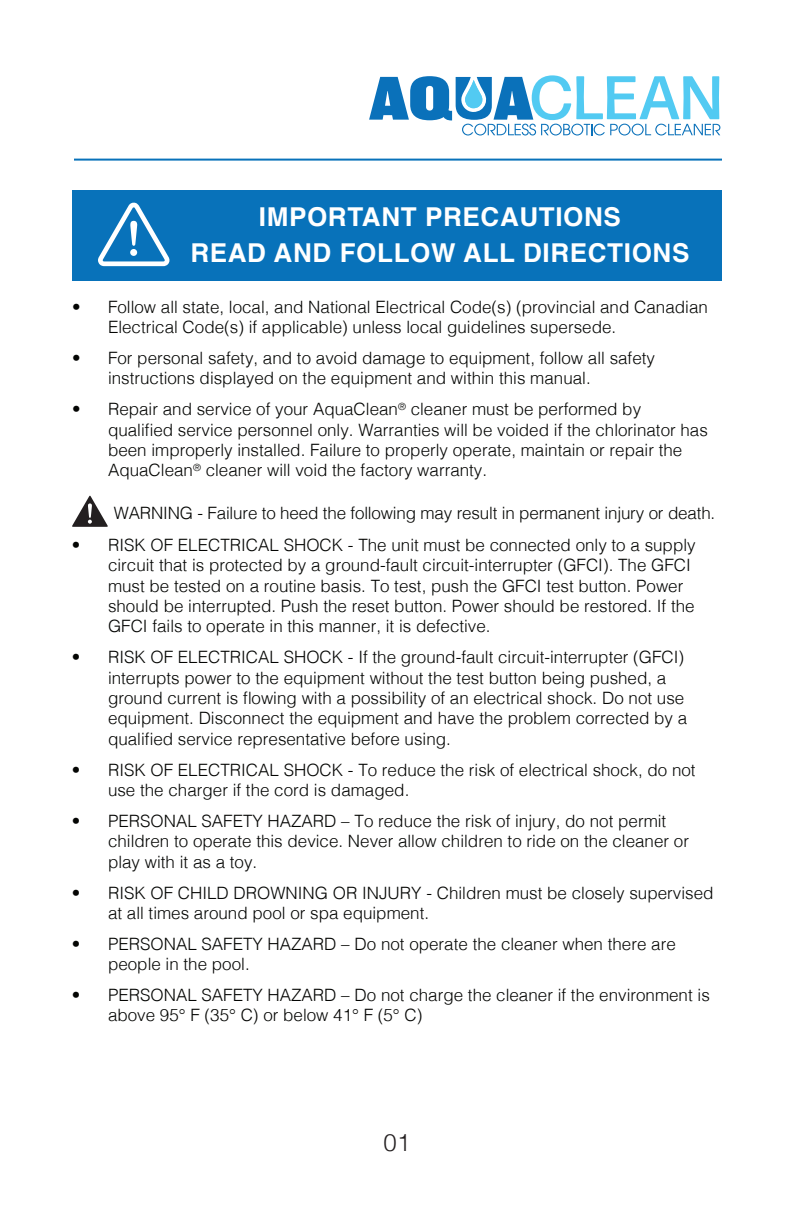
<style>
.page{position:relative;width:792px;height:1224px;background:#fff}
.page>*{position:absolute;margin:0;border:0;box-sizing:border-box;transform-origin:0 0}
.t1{font:700 26px/36px "Helvetica";letter-spacing:.025em;color:#fff;text-align:center}
.t2{font:300 24px "Helvetica";color:#231f20}
.t3{font:300 17px/20.4px "Helvetica";color:#040503}
</style>
<div class="page">
<svg style="left:369px;top:75px;width:351px;height:61px"></svg>
<hr style="left:74px;top:159px;width:648px;height:2px;background:#0872ba">
<div style="left:72px;top:190px;width:650px;height:91px;background:#0872ba"></div>
<svg style="left:98px;top:202px;width:72px;height:64px"></svg>
<div style="left:130px;top:249px;width:7px;height:7px;background:#fff;border-radius:50%"></div>
<svg style="left:72px;top:496px;width:36px;height:31px"></svg>
<h1 class="t1" style="left:190px;top:202px;width:500px">IMPORTANT PRECAUTIONS<br>READ AND FOLLOW ALL DIRECTIONS</h1>
<p class="t3" style="left:108px;top:295px;width:601px;text-indent:-36px">• Follow all state, local, and National Electrical Code(s) (provincial and Canadian<br>Electrical Code(s) if applicable) unless local guidelines supersede.</p>
<p class="t3" style="left:108px;top:347px;width:549px;text-indent:-36px">• For personal safety, and to avoid damage to equipment, follow all safety instructions displayed on the equipment and within this manual.</p>
<p class="t3" style="left:108px;top:398px;width:601px;text-indent:-36px">• Repair and service of your AquaClean<sup>®</sup> cleaner must be performed by qualified service personnel only. Warranties will be voided if the chlorinator has been improperly installed. Failure to properly operate, maintain or repair the AquaClean<sup>®</sup> cleaner will void the factory warranty.</p>
<p class="t3" style="left:114px;top:501px;width:603px">WARNING - Failure to heed the following may result in permanent injury or death.</p>
<p class="t3" style="left:108px;top:533px;width:589px;text-indent:-36px">• RISK OF ELECTRICAL SHOCK - The unit must be connected only to a supply circuit that is protected by a ground-fault circuit-interrupter (GFCI). The GFCI must be tested on a routine basis. To test, push the GFCI test button. Power should be interrupted. Push the reset button. Power should be restored. If the GFCI fails to operate in this manner, it is defective.</p>
<p class="t3" style="left:108px;top:646px;width:581px;text-indent:-36px">• RISK OF ELECTRICAL SHOCK - If the ground-fault circuit-interrupter (GFCI) interrupts power to the equipment without the test button being pushed, a ground current is flowing with a possibility of an electrical shock. Do not use equipment. Disconnect the equipment and have the problem corrected by a qualified service representative before using.</p>
<p class="t3" style="left:108px;top:758px;width:589px;text-indent:-36px">• RISK OF ELECTRICAL SHOCK - To reduce the risk of electrical shock, do not use the charger if the cord is damaged.</p>
<p class="t3" style="left:108px;top:810px;width:583px;text-indent:-36px">• PERSONAL SAFETY HAZARD – To reduce the risk of injury, do not permit children to operate this device. Never allow children to ride on the cleaner or play with it as a toy.</p>
<p class="t3" style="left:108px;top:881px;width:607px;text-indent:-36px">• RISK OF CHILD DROWNING OR INJURY - Children must be closely supervised at all times around pool or spa equipment.</p>
<p class="t3" style="left:108px;top:932px;width:569px;text-indent:-36px">• PERSONAL SAFETY HAZARD – Do not operate the cleaner when there are people in the pool.</p>
<p class="t3" style="left:108px;top:984px;width:603px;text-indent:-36px">• PERSONAL SAFETY HAZARD – Do not charge the cleaner if the environment is above 95° F (35° C) or below 41° F (5° C)</p>
<h2 class="t2" style="left:384px;top:1123px;width:28px">01</h2>
</div>
